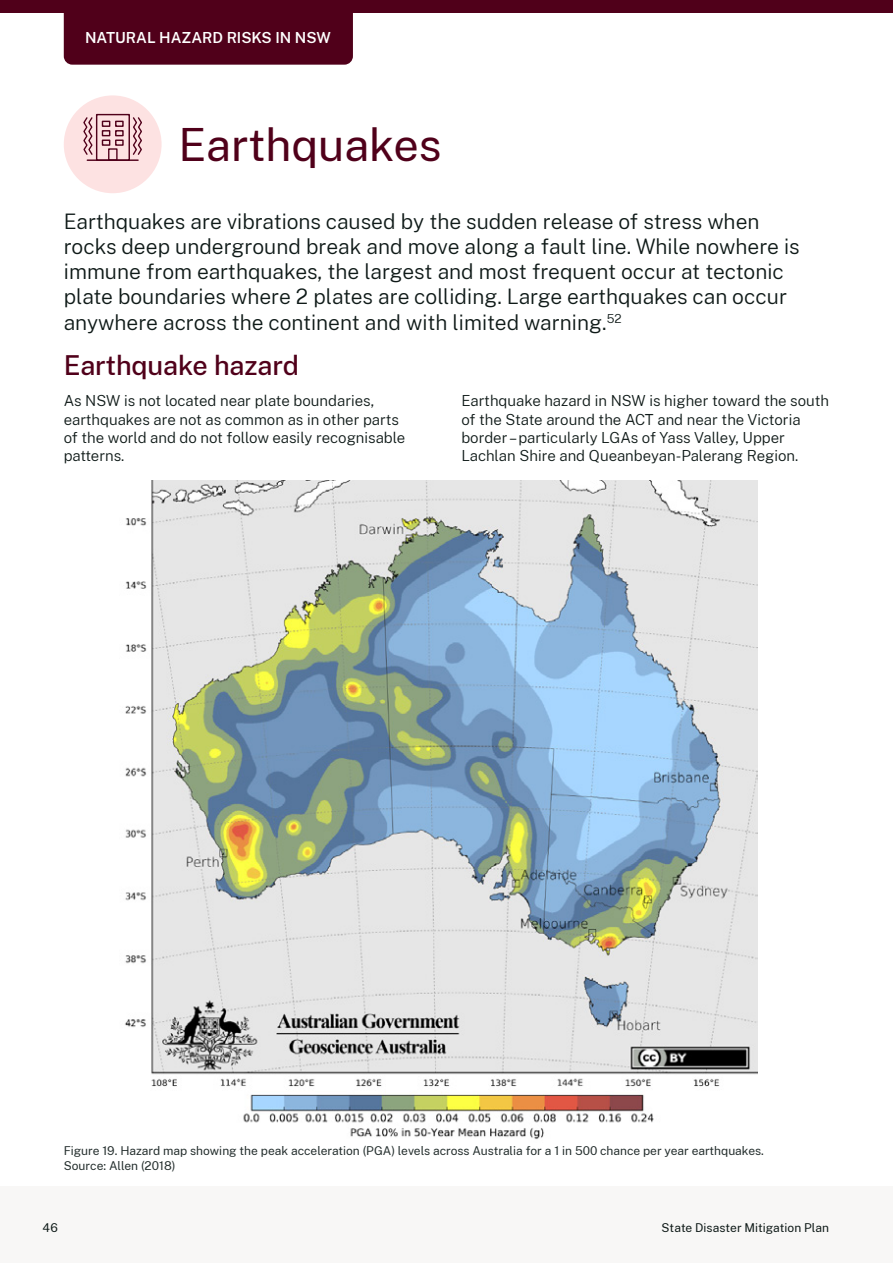
<style>
.page{position:relative;width:893px;height:1263px;background:#fff}
.page>*{position:absolute;margin:0;border:0;box-sizing:border-box;transform-origin:0 0}
.Heading_1A{font:45px "Public Sans";color:#50001a}
.Heading_2__H2{font:500 27px "Public Sans";letter-spacing:-.005em;color:#50001a}
.Intro_Copy_SML{font:300 21px/25.2px "Public Sans";color:#0f1a18}
.Body{font:300 15px/18.3px "Public Sans";color:#0f1a18}
.t1{font:600 15px "Public Sans";color:#fff}
.Caption_figure{font:12px/15px "Public Sans";color:#252f2e}
.t2{font:12px "Public Sans";letter-spacing:.005em;color:#0f1a18}
</style>
<div class="page">
<div style="left:0;top:1186px;width:893px;height:77px;background:#f8f7f6"></div>
<div style="left:0;top:0;width:893px;height:13px;background:#50001a"></div>
<div style="left:64px;top:13px;width:289px;height:52px;background:#50001a"></div>
<img style="left:125px;top:480px;width:632px;height:660px">
<div style="left:64px;top:95px;width:98px;height:98px;background:#fde2e2;border-radius:50%"></div>
<div style="left:96px;top:114px;width:34px;height:47px;border:1px solid #50001a"></div>
<hr style="left:87px;top:159px;width:51px;height:2px;background:#50001a">
<div style="left:102px;top:121px;width:8px;height:6px;border:1px solid #50001a"></div>
<div style="left:115px;top:121px;width:9px;height:6px;border:1px solid #50001a"></div>
<div style="left:102px;top:130px;width:8px;height:6px;border:1px solid #50001a"></div>
<div style="left:115px;top:130px;width:9px;height:6px;border:1px solid #50001a"></div>
<div style="left:102px;top:140px;width:8px;height:6px;border:1px solid #50001a"></div>
<div style="left:115px;top:140px;width:9px;height:6px;border:1px solid #50001a"></div>
<svg style="left:83px;top:117px;width:10px;height:38px"></svg>
<svg style="left:132px;top:117px;width:10px;height:38px"></svg>
<div style="left:108px;top:148px;width:10px;height:13px;border:1px solid #50001a"></div>
<p class="t1" style="left:85px;top:27px;width:247px">NATURAL HAZARD RISKS IN NSW</p>
<h1 class="Heading_1A" style="left:179px;top:113px;width:265px">Earthquakes</h1>
<p class="Intro_Copy_SML" style="left:64px;top:208px;width:737px">Earthquakes are vibrations caused by the sudden release of stress when rocks deep underground break and move along a fault line. While nowhere is immune from earthquakes, the largest and most frequent occur at tectonic plate boundaries where 2 plates are colliding. Large earthquakes can occur anywhere across the continent and with limited warning.<sup>52</sup></p>
<h2 class="Heading_2__H2" style="left:64px;top:346px;width:237px">Earthquake hazard</h2>
<p class="Body" style="left:64px;top:391px;width:343px">As NSW is not located near plate boundaries, earthquakes are not as common as in other parts of the world and do not follow easily recognisable patterns.</p>
<p class="Body" style="left:461px;top:391px;width:369px">Earthquake hazard in NSW is higher toward the south of the State around the ACT and near the Victoria border – particularly LGAs of Yass Valley, Upper Lachlan Shire and Queanbeyan-Palerang Region.</p>
<p class="Caption_figure" style="left:64px;top:1142px;width:702px">Figure 19. Hazard map showing the peak acceleration (PGA) levels across Australia for a 1 in 500 chance per year earthquakes.<br>Source: Allen (2018)</p>
<p class="t2" style="left:43px;top:1219px;width:17px">46</p>
<p class="t2" style="left:661px;top:1219px;width:169px">State Disaster Mitigation Plan</p>
</div>
